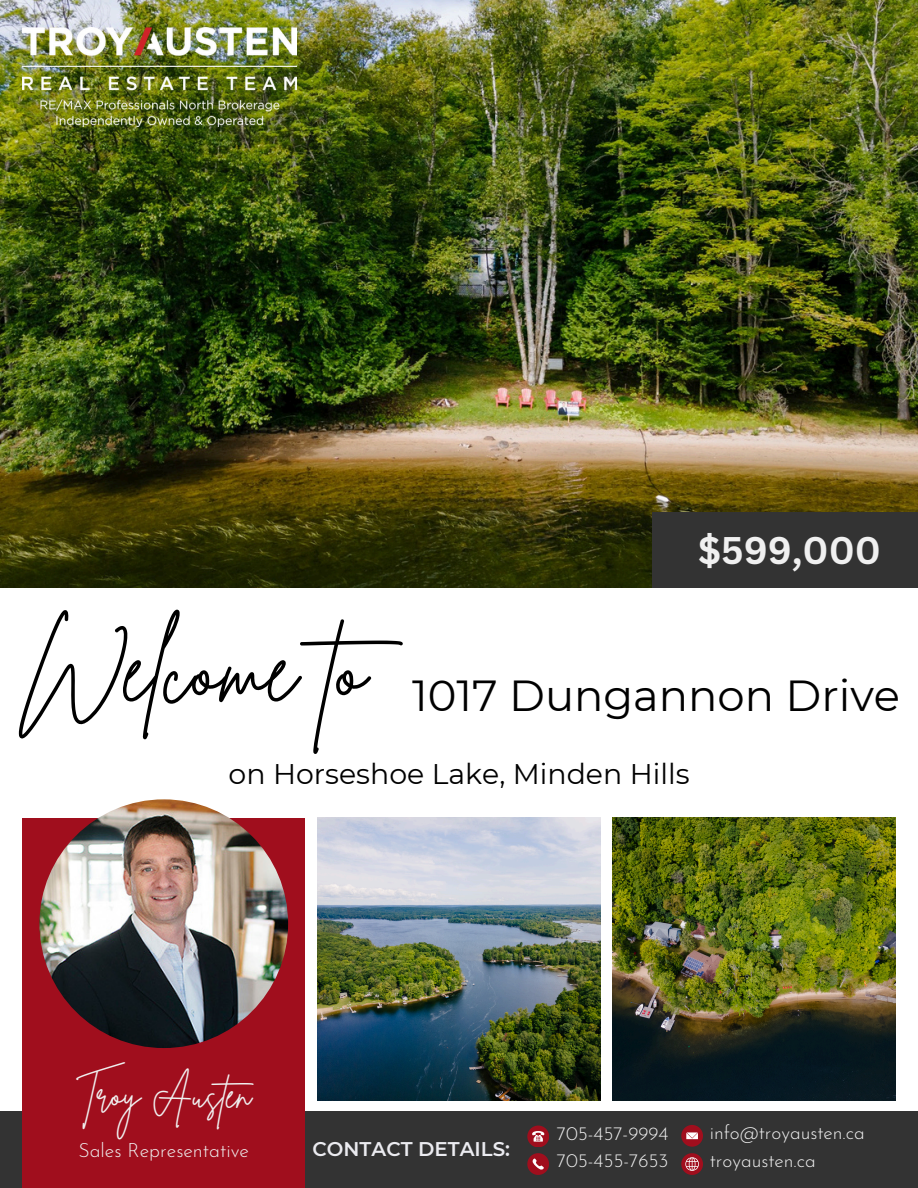
<style>
.page{position:relative;width:918px;height:1188px;background:#fff}
.page>*{position:absolute;margin:0;border:0;box-sizing:border-box;transform-origin:0 0}
.t1{font:91.65px "Brittany Signature";color:#000}
.t2{font:43.35px "Montserrat";color:#000}
.t3{font:37.65px "Brittany Signature";color:#f0f0f0}
.t4{font:700 37.5px "Canva Sans";color:#f0f0f0}
.t5{font:28.35px "Montserrat";color:#000}
.t6{font:600 19.8px "Montserrat";color:#ebebf0}
.t7{font:300 19.5px "Josefin Sans";color:#f0f0f0}
.t8{font:300 19.05px "Josefin Sans";color:#f0f0f0}
</style>
<div class="page">
<img style="left:0;top:0;width:918px;height:588px">
<img style="left:613px;top:818px;width:283px;height:283px">
<img style="left:318px;top:818px;width:283px;height:283px">
<img style="left:22px;top:28px;width:275px;height:99px">
<div style="left:0;top:1112px;width:918px;height:76px;background:#333"></div>
<div style="left:652px;top:512px;width:266px;height:75px;background:#333"></div>
<div style="left:22px;top:818px;width:283px;height:370px;background:#a00e1d"></div>
<img style="left:39px;top:799px;width:249px;height:249px;border-radius:50%">
<svg style="left:527px;top:1153px;width:22px;height:22px"></svg>
<div style="left:527px;top:1126px;width:22px;height:21px;background:#a00e1d;border-radius:50%"></div>
<svg style="left:532px;top:1131px;width:12px;height:11px"></svg>
<div style="left:681px;top:1125px;width:22px;height:21px;background:#a00e1d;border-radius:50%"></div>
<svg style="left:686px;top:1132px;width:12px;height:7px"></svg>
<svg style="left:681px;top:1153px;width:22px;height:22px"></svg>
<h4 class="t4" style="left:698px;top:524px;width:184px">$599,000</h4>
<p class="t1" style="left:19px;top:610px;width:410px">Welcome to</p>
<p class="t2" style="left:412px;top:669px;width:489px">1017 Dungannon Drive</p>
<p class="t5" style="left:229px;top:757px;width:462px">on Horseshoe Lake, Minden Hills</p>
<p class="t3" style="left:76px;top:1070px;width:189px">Troy Austen</p>
<p class="t7" style="left:78px;top:1142px;width:172px">Sales Representative</p>
<p class="t6" style="left:313px;top:1136px;width:199px">CONTACT DETAILS:</p>
<h6 class="t8" style="left:557px;top:1125px;width:113px">705-457-9994</h6>
<p class="t8" style="left:710px;top:1125px;width:156px">info@troyausten.ca</p>
<p class="t8" style="left:710px;top:1153px;width:107px">troyausten.ca</p>
<h5 class="t8" style="left:557px;top:1153px;width:113px">705-455-7653</h5>
</div>
